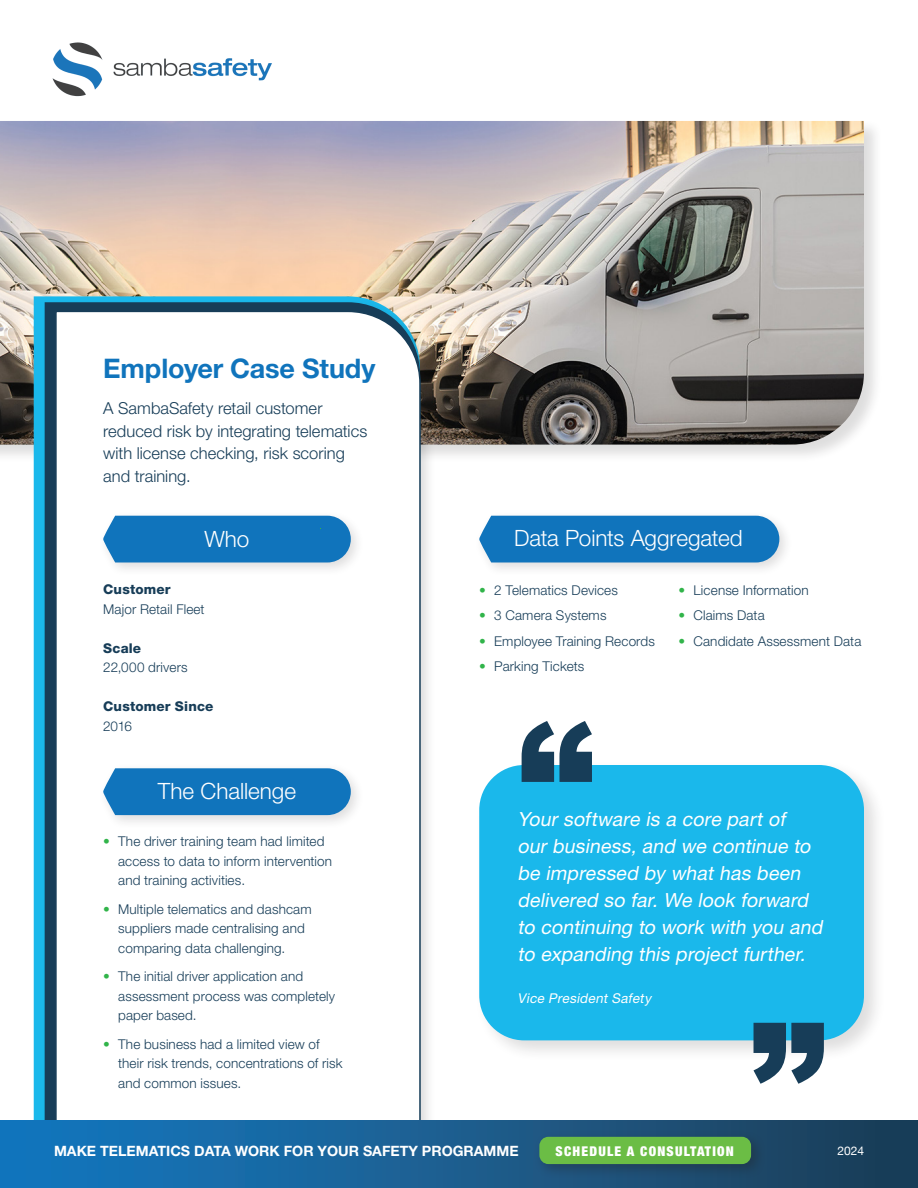
<style>
.page{position:relative;width:918px;height:1188px;background:#fff}
.page>*{position:absolute;margin:0;border:0;box-sizing:border-box;transform-origin:0 0}
.t1{font:900 153px "Arial";color:#173d58}
.t2{font:700 27px "Helvetica Neue LT Std";letter-spacing:-.005em;color:#1074bc}
.t3{font:300 22.5px "Helvetica Neue LT Std";letter-spacing:-.005em;color:#fff}
.Body{font:italic 19.5px/27px "Helvetica Neue LT Std";color:#fff}
.Body-2{font:300 16.5px/22.5px "Helvetica Neue LT Std";color:#173d58}
.t4{font:700 14.25px "Helvetica Neue LT Std";color:#fff}
.Body-3{font:300 13.5px/19.5px "Helvetica Neue LT Std";letter-spacing:.01em;color:#173d58}
.Body-4{font:800 13.5px "Helvetica Neue LT Std";letter-spacing:.015em;color:#173d58}
.t5{font:900 condensed 13.5px "Helvetica Neue LT Std";letter-spacing:.09em;color:#fff}
.Body-5{font:italic 13.5px "Helvetica Neue LT Std";color:#fff}
.t6{font:12px "Helvetica Neue";color:#fff}
.s1{color:#31b44a}
</style>
<div class="page">
<div style="left:474px;top:760px;width:412px;height:302px;background:#231f20;opacity:.15"></div>
<div style="left:479px;top:765px;width:385px;height:275px;background:#1ab8eb;border-radius:45px"></div>
<div style="left:0;top:119px;width:883px;height:344px;background:#231f20;opacity:.15"></div>
<img style="left:0;top:121px;width:864px;height:324px">
<div style="left:34px;top:296px;width:386px;height:824px;background:#1ab8eb"></div>
<div style="left:41px;top:298px;width:396px;height:852px;background:#231f20;opacity:.15"></div>
<svg style="left:45px;top:302px;width:375px;height:818px;background:#1d435e"></svg>
<svg style="left:54px;top:310px;width:367px;height:810px"></svg>
<div style="left:0;top:1120px;width:918px;height:68px;background:linear-gradient(to right,#157ac3,#1f3e56)"></div>
<div style="left:534px;top:1131px;width:231px;height:48px;background:#231f20;opacity:.35"></div>
<div style="left:539px;top:1137px;width:212px;height:27px;background:#6bbd45;border-radius:9px"></div>
<img style="left:52px;top:42px;width:220px;height:55px">
<div style="left:98px;top:510px;width:267px;height:67px;background:#231f20;opacity:.15"></div>
<div style="left:474px;top:510px;width:320px;height:67px;background:#231f20;opacity:.15"></div>
<div style="left:479px;top:516px;width:300px;height:46px;background:#1074bc"></div>
<div style="left:98px;top:762px;width:267px;height:67px;background:#231f20;opacity:.15"></div>
<div style="left:103px;top:768px;width:248px;height:47px;background:#1074bc"></div>
<div style="left:103px;top:516px;width:248px;height:46px;background:#1074bc"></div>
<p class="t2" style="left:103px;top:352px;width:274px">Employer Case Study</p>
<p class="Body-2" style="left:103px;top:397px;width:266px">A SambaSafety retail customer reduced risk by integrating telematics with license checking, risk scoring and training.</p>
<p class="t3" style="left:205px;top:525px;width:46px">Who</p>
<p class="Body-4" style="left:103px;top:581px;width:69px">Customer</p>
<p class="Body-3" style="left:103px;top:599px;width:103px">Major Retail Fleet</p>
<p class="Body-4" style="left:103px;top:640px;width:40px">Scale</p>
<p class="Body-3" style="left:103px;top:657px;width:86px">22,000 drivers</p>
<p class="Body-4" style="left:103px;top:698px;width:112px">Customer Since</p>
<p class="Body-3" style="left:103px;top:716px;width:30px">2016</p>
<p class="t3" style="left:158px;top:777px;width:140px">The Challenge</p>
<p class="Body-3" style="left:118px;top:831px;width:215px;text-indent:-15px"><span class="s1">•</span> The driver training team had limited access to data to inform intervention and training activities.</p>
<p class="Body-3" style="left:118px;top:899px;width:195px;text-indent:-15px"><span class="s1">•</span> Multiple telematics and dashcam suppliers made centralising and comparing data challenging.</p>
<p class="Body-3" style="left:118px;top:966px;width:218px;text-indent:-15px"><span class="s1">•</span> The initial driver application and assessment process was completely paper based.</p>
<p class="Body-3" style="left:118px;top:1034px;width:226px;text-indent:-15px"><span class="s1">•</span> The business had a limited view of their risk trends, concentrations of risk and common issues.</p>
<p class="t3" style="left:514px;top:524px;width:230px">Data Points Aggregated</p>
<p class="Body-3" style="left:479px;top:580px;width:140px"><span class="s1">•</span> 2 Telematics Devices</p>
<p class="Body-3" style="left:479px;top:605px;width:129px"><span class="s1">•</span> 3 Camera Systems</p>
<p class="Body-3" style="left:479px;top:631px;width:177px"><span class="s1">•</span> Employee Training Records</p>
<p class="Body-3" style="left:479px;top:656px;width:107px"><span class="s1">•</span> Parking Tickets</p>
<p class="t1" style="left:518px;top:667px;width:78px">“</p>
<p class="Body-3" style="left:679px;top:580px;width:132px"><span class="s1">•</span> License Information</p>
<p class="Body-3" style="left:679px;top:605px;width:88px"><span class="s1">•</span> Claims Data</p>
<p class="Body-3" style="left:679px;top:631px;width:184px"><span class="s1">•</span> Candidate Assessment Data</p>
<p class="Body" style="left:518px;top:806px;width:310px">Your software is a core part of our business, and we continue to be impressed by what has been delivered so far. We look forward to continuing to work with you and to expanding this project further.</p>
<p class="Body-5" style="left:518px;top:990px;width:135px">Vice President Safety</p>
<p class="t1" style="left:828px;top:1138px;width:78px;rotate:-180deg">“</p>
<p class="t4" style="left:54px;top:1142px;width:466px">MAKE TELEMATICS DATA WORK FOR YOUR SAFETY PROGRAMME</p>
<p class="t5" style="left:556px;top:1142px;width:180px">SCHEDULE A CONSULTATION</p>
<p class="t6" style="left:838px;top:1142px;width:28px">2024</p>
</div>
